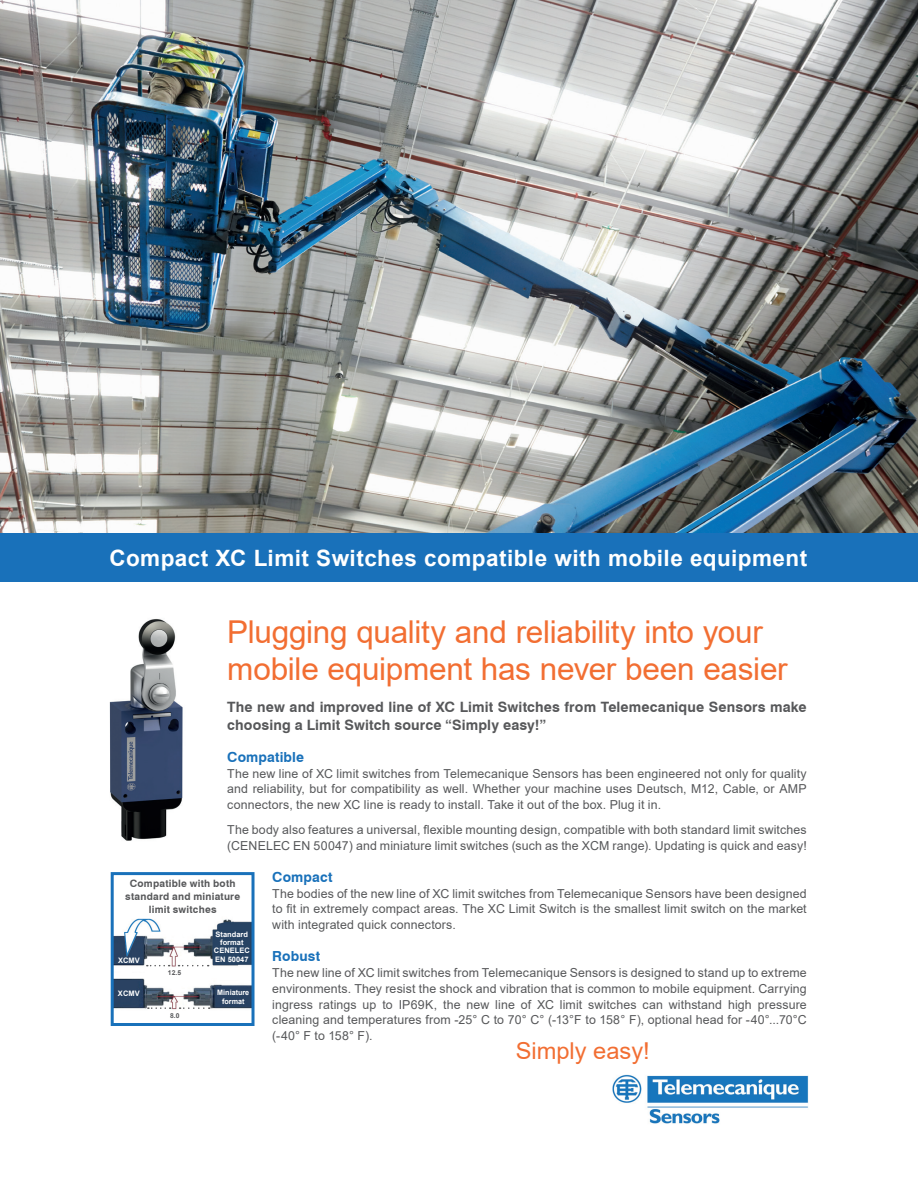
<style>
.page{position:relative;width:918px;height:1188px;background:#fff}
.page>*{position:absolute;margin:0;border:0;box-sizing:border-box;transform-origin:0 0}
.t1{font:31.5px/37.5px "Arial";letter-spacing:-.01em;color:#f26e32}
.t2{font:23.25px "Arial";color:#f26e32}
.t3{font:700 22.5px "Arial";letter-spacing:.02em;color:#fff}
.t4{font:700 14.25px/18px "Swiss 721 BT";letter-spacing:.01em;color:#57585a}
.t5{font:700 13.8px "Swiss 721 BT";letter-spacing:.01em;color:#1971ba}
.t6{font:12.3px/15.8px "Arial";letter-spacing:.01em;color:#57585a;text-align:justify}
.t7{font:700 10.2px/12.8px "Swiss 721 BT";letter-spacing:.02em;color:#57585a;text-align:center}
.t8{font:700 7.5px/7.8px "Arial";color:#fff;text-align:center}
.t9{font:700 7.5px/9px "Arial";color:#fff;text-align:center;scale:.96 1}
.t10{font:700 6.75px "Arial";color:#57585a}
</style>
<div class="page">
<img style="left:0;top:0;width:918px;height:533px">
<div style="left:0;top:533px;width:918px;height:49px;background:#1971ba"></div>
<img style="left:612px;top:1074px;width:197px;height:50px">
<img style="left:109px;top:619px;width:74px;height:222px">
<img style="left:115px;top:918px;width:136px;height:92px">
<div style="left:111px;top:872px;width:144px;height:154px;border:3px solid #1971ba"></div>
<svg style="left:179px;top:965px;width:30px;height:1px"></svg>
<svg style="left:180px;top:1007px;width:30px;height:2px"></svg>
<svg style="left:147px;top:965px;width:23px;height:1px"></svg>
<svg style="left:148px;top:1007px;width:23px;height:2px"></svg>
<h3 class="t3" style="left:110px;top:542px;width:699px">Compact XC Limit Switches compatible with mobile equipment</h3>
<h1 class="t1" style="left:227px;top:613px;width:562px">Plugging quality and reliability into your mobile equipment has never been easier</h1>
<p class="t4" style="left:227px;top:698px;width:581px">The new and improved line of XC Limit Switches from Telemecanique Sensors make choosing a Limit Switch source “Simply easy!”</p>
<p class="t5" style="left:227px;top:749px;width:78px">Compatible</p>
<p class="t6" style="left:227px;top:765px;width:581px">The new line of XC limit switches from Telemecanique Sensors has been engineered not only for quality and reliability, but for compatibility as well. Whether your machine uses Deutsch, M12, Cable, or AMP connectors, the new XC line is ready to install. Take it out of the box. Plug it in.</p>
<p class="t6" style="left:227px;top:822px;width:581px">The body also features a universal, flexible mounting design, compatible with both standard limit switches (CENELEC EN 50047) and miniature limit switches (such as the XCM range). Updating is quick and easy!</p>
<p class="t5" style="left:272px;top:869px;width:62px">Compact</p>
<p class="t6" style="left:272px;top:885px;width:536px">The bodies of the new line of XC limit switches from Telemecanique Sensors have been designed to fit in extremely compact areas. The XC Limit Switch is the smallest limit switch on the market with integrated quick connectors.</p>
<p class="t5" style="left:272px;top:948px;width:49px">Robust</p>
<p class="t6" style="left:272px;top:965px;width:536px">The new line of XC limit switches from Telemecanique Sensors is designed to stand up to extreme environments. They resist the shock and vibration that is common to mobile equipment. Carrying ingress ratings up to IP69K, the new line of XC limit switches can withstand high pressure cleaning and temperatures from -25° C to 70° C° (-13°F to 158° F), optional head for -40°...70°C (-40° F to 158° F).</p>
<p class="t7" style="left:125px;top:877px;width:116px">Compatible with both standard and miniature limit switches</p>
<p class="t8" style="left:214px;top:931px;width:37px">Standard format<br>CENELEC</p>
<p class="t8" style="left:118px;top:956px;width:23px">XCMV</p>
<p class="t8" style="left:215px;top:956px;width:35px">EN 50047</p>
<p class="t8" style="left:118px;top:989px;width:23px">XCMV</p>
<p class="t10" style="left:170px;top:1011px;width:11px">8.0</p>
<p class="t10" style="left:168px;top:968px;width:15px">12.5</p>
<p class="t9" style="left:217px;top:988px;width:35px">Miniature format</p>
<h2 class="t2" style="left:516px;top:1035px;width:135px">Simply easy!</h2>
</div>
